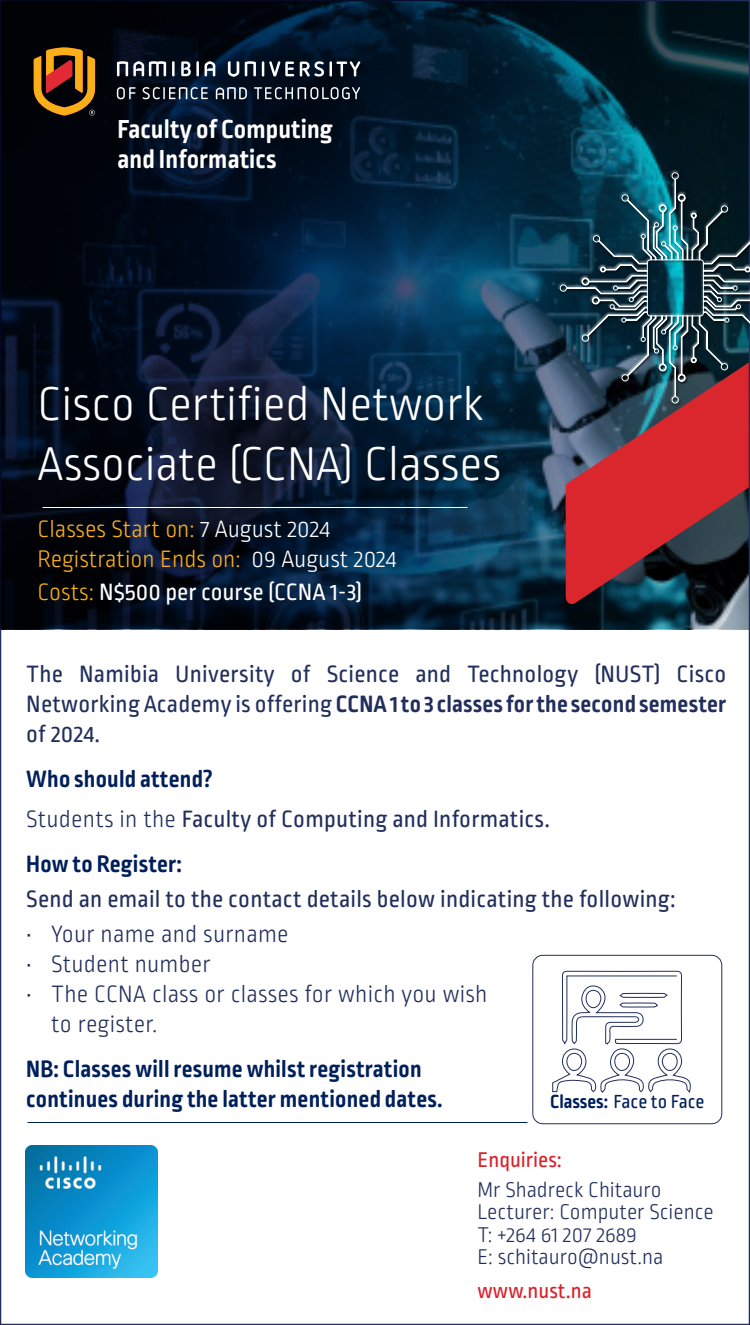
<style>
.page{position:relative;width:750px;height:1325px;background:#fff}
.page>*{position:absolute;margin:0;border:0;box-sizing:border-box;transform-origin:0 0}
.t1{font:300 50px "Ropa Soft Pro";color:#fff}
.t2{font:700 27.5px/30px "Ropa Soft Pro";letter-spacing:.005em;color:#fff}
.t3{font:25px/30px "Ropa Soft Pro";letter-spacing:.01em;color:#222f5c;text-align:justify}
.t4{font:700 25px/30px "Ropa Soft Pro";letter-spacing:.01em;color:#00205b}
.t5{font:300 25px/30px "Ropa Soft Pro";letter-spacing:.01em;color:#222f5c}
.t6{font:300 25px "Ropa Soft Pro";color:#f9ae1d}
.t7{font:25px "Ropa Soft Pro";color:#fff}
.t8{font:300 22.5px "Ropa Soft Pro";color:#222f5c}
.t9{font:22.5px "Ropa Soft Pro";color:#db2029}
.t10{font:20px "Ropa Soft Pro";color:#00205b}
.s1{color:#fff}
.s2{font-weight:300;color:#f9b000}
.s3{font-weight:700}
.s4{font-weight:300}
</style>
<div class="page">
<svg style="left:0;top:0;width:749px;height:629px;background:#061b2f"></svg>
<img style="left:25px;top:1145px;width:133px;height:133px">
<hr style="left:42px;top:507px;width:426px;height:1px;background:#fff">
<svg style="left:566px;top:407px;width:183px;height:199px;background:#8f3039"></svg>
<hr style="left:28px;top:1122px;width:500px;height:1px;background:#00205b">
<div style="left:558px;top:173px;width:192px;height:234px;background:#000;opacity:.75"></div>
<img style="left:560px;top:172px;width:190px;height:232px">
<svg style="left:552px;top:954px;width:142px;height:171px"></svg>
<div style="left:532px;top:955px;width:190px;height:169px;border:1px solid #222f5c;border-radius:10px"></div>
<svg style="left:117px;top:61px;width:243px;height:38px;background:#39424f"></svg>
<svg style="left:34px;top:47px;width:61px;height:69px;background:#824e14"></svg>
<p class="t2" style="left:118px;top:115px;width:217px">Faculty of Computing and Informatics</p>
<p class="t1" style="left:38px;top:377px;width:448px">Cisco Certified Network</p>
<p class="t1" style="left:38px;top:437px;width:465px">Associate (CCNA) Classes</p>
<p class="t6" style="left:38px;top:516px;width:294px">Classes Start on: <span class="s1">7 August 2024</span></p>
<p class="t6" style="left:38px;top:546px;width:360px">Registration Ends on: <span class="s1">09 August 2024</span></p>
<p class="t7" style="left:38px;top:579px;width:326px"><span class="s2">Costs:</span> N$500 per course (CCNA 1-3)</p>
<p class="t3" style="left:26px;top:661px;width:702px">The Namibia University of Science and Technology (NUST) Cisco Networking Academy is offering <span class="s3">CCNA 1 to 3 classes for the second semester </span>of 2024.</p>
<p class="t4" style="left:26px;top:766px;width:188px">Who should attend?</p>
<p class="t3" style="left:26px;top:806px;width:525px"><span class="s4">Students in the</span> Faculty of Computing and Informatics.</p>
<p class="t4" style="left:26px;top:851px;width:157px">How to Register:</p>
<p class="t3" style="left:26px;top:886px;width:651px">Send an email to the contact details below indicating the following:</p>
<p class="t5" style="left:26px;top:921px;width:264px">• Your name and surname</p>
<p class="t5" style="left:26px;top:951px;width:186px">• Student number</p>
<p class="t5" style="left:51px;top:981px;width:438px;text-indent:-25px">• The CCNA class or classes for which you wish to register.</p>
<p class="t4" style="left:26px;top:1056px;width:418px">NB: Classes will resume whilst registration continues during the latter mentioned dates.</p>
<p class="t10" style="left:550px;top:1091px;width:156px"><span class="s3">Classes:</span> Face to Face</p>
<p class="t9" style="left:478px;top:1148px;width:86px">Enquiries:</p>
<p class="t8" style="left:478px;top:1178px;width:186px">Mr Shadreck Chitauro</p>
<p class="t8" style="left:478px;top:1200px;width:238px">Lecturer: Computer Science</p>
<p class="t8" style="left:478px;top:1223px;width:161px">T: +264 61 207 2689</p>
<p class="t8" style="left:478px;top:1245px;width:187px">E: schitauro@nust.na</p>
<p class="t9" style="left:478px;top:1278px;width:116px">www.nust.na</p>
</div>
